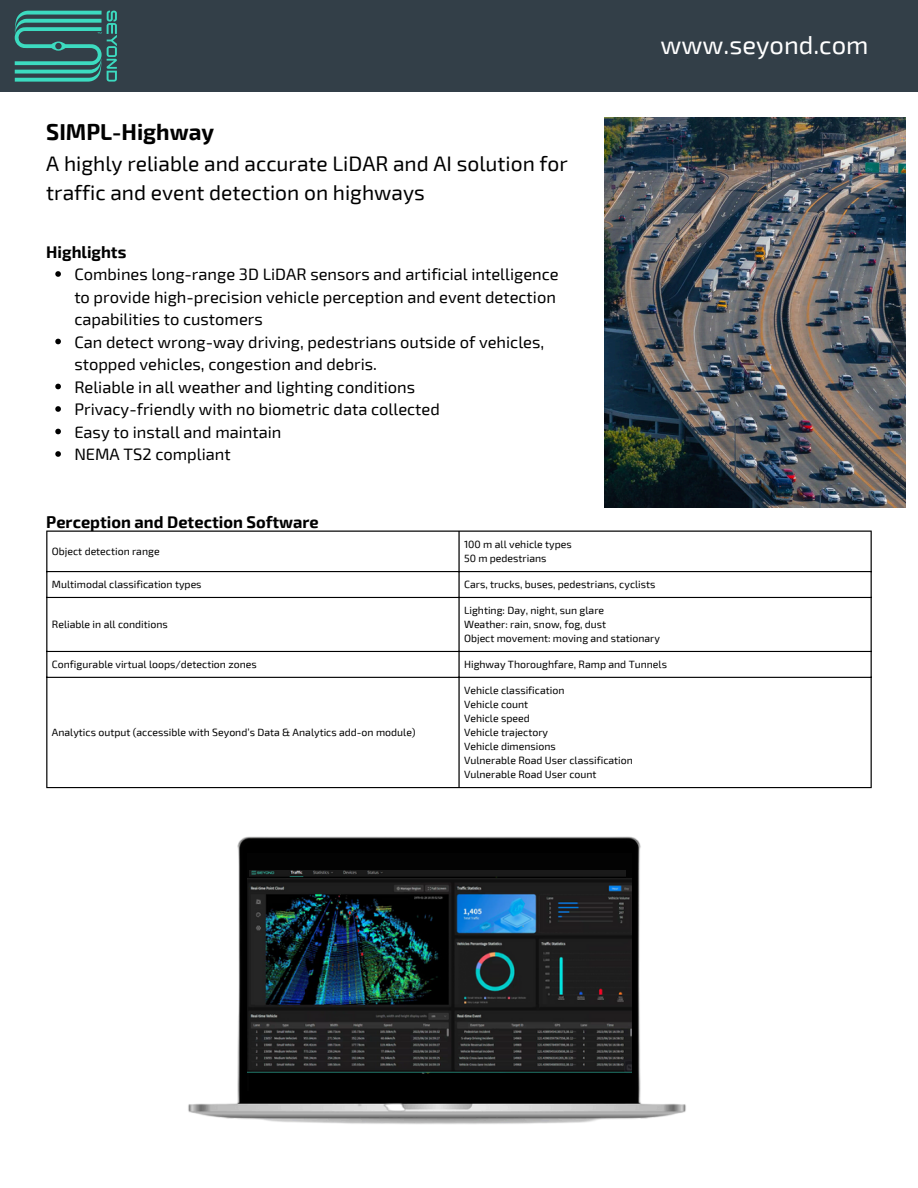
<style>
.page{position:relative;width:918px;height:1188px;background:#fff}
.page>*{position:absolute;margin:0;border:0;box-sizing:border-box;transform-origin:0 0}
.t1{font:25.5px "Exo 2";color:#fff}
.t2{font:700 22.5px "Exo 2";color:#000}
.t3{font:21px/29.2px "Exo 2";color:#000}
.t4{font:16.5px/22.5px "Exo 2";color:#000}
.t5{font:700 16.5px "Exo 2";color:#000}
.t6{font:10.5px "Exo 2";color:#000}
</style>
<div class="page">
<div style="left:0;top:0;width:918px;height:92px;background:#333f48"></div>
<svg style="left:15px;top:11px;width:102px;height:71px"></svg>
<img style="left:604px;top:118px;width:302px;height:389px">
<hr style="left:46px;top:532px;width:1px;height:255px;background:#000">
<hr style="left:458px;top:532px;width:2px;height:255px;background:#000">
<hr style="left:871px;top:532px;width:1px;height:255px;background:#000">
<hr style="left:46px;top:531px;width:826px;height:1px;background:#000">
<hr style="left:46px;top:571px;width:826px;height:1px;background:#000">
<hr style="left:46px;top:597px;width:826px;height:1px;background:#000">
<hr style="left:46px;top:651px;width:826px;height:1px;background:#000">
<hr style="left:46px;top:677px;width:826px;height:1px;background:#000">
<hr style="left:46px;top:787px;width:826px;height:1px;background:#000">
<svg style="left:55px;top:271px;width:6px;height:6px"></svg>
<svg style="left:55px;top:339px;width:6px;height:5px"></svg>
<svg style="left:55px;top:384px;width:6px;height:5px"></svg>
<svg style="left:55px;top:406px;width:6px;height:6px"></svg>
<svg style="left:55px;top:429px;width:6px;height:5px"></svg>
<svg style="left:55px;top:451px;width:6px;height:6px"></svg>
<img style="left:131px;top:706px;width:611px;height:418px">
<div style="left:248px;top:853px;width:384px;height:238px;background:#030303"></div>
<img style="left:249px;top:870px;width:376px;height:8px">
<img style="left:248px;top:878px;width:384px;height:196px">
<p class="t2" style="left:46px;top:118px;width:169px">SIMPL-Highway</p>
<p class="t3" style="left:46px;top:148px;width:523px">A highly reliable and accurate LiDAR and AI solution for traffic and event detection on highways</p>
<p class="t5" style="left:46px;top:241px;width:82px">Highlights</p>
<p class="t4" style="left:74px;top:262px;width:486px">Combines long-range 3D LiDAR sensors and artificial intelligence to provide high-precision vehicle perception and event detection capabilities to customers</p>
<p class="t4" style="left:74px;top:330px;width:471px">Can detect wrong-way driving, pedestrians outside of vehicles, stopped vehicles, congestion and debris.</p>
<p class="t4" style="left:74px;top:375px;width:342px">Reliable in all weather and lighting conditions</p>
<p class="t4" style="left:74px;top:397px;width:367px">Privacy-friendly with no biometric data collected</p>
<p class="t4" style="left:74px;top:420px;width:209px">Easy to install and maintain</p>
<p class="t4" style="left:74px;top:442px;width:158px">NEMA TS2 compliant</p>
<p class="t5" style="left:46px;top:511px;width:274px">Perception and Detection Software</p>
<p class="t6" style="left:52px;top:544px;width:109px">Object detection range</p>
<h1 class="t6" style="left:464px;top:537px;width:109px">100 m all vehicle types</h1>
<h2 class="t6" style="left:464px;top:551px;width:84px">50 m pedestrians</h2>
<p class="t1" style="left:661px;top:28px;width:209px">www.seyond.com</p>
<p class="t6" style="left:52px;top:578px;width:151px">Multimodal classification types</p>
<h3 class="t6" style="left:464px;top:578px;width:193px">Cars, trucks, buses, pedestrians, cyclists</h3>
<p class="t6" style="left:52px;top:617px;width:117px">Reliable in all conditions</p>
<p class="t6" style="left:464px;top:603px;width:142px">Lighting: Day, night, sun glare</p>
<p class="t6" style="left:464px;top:617px;width:144px">Weather: rain, snow, fog, dust</p>
<p class="t6" style="left:464px;top:631px;width:198px">Object movement: moving and stationary</p>
<p class="t6" style="left:52px;top:657px;width:206px">Configurable virtual loops/detection zones</p>
<p class="t6" style="left:464px;top:657px;width:204px">Highway Thoroughfare, Ramp and Tunnels</p>
<h3 class="t6" style="left:52px;top:725px;width:365px">Analytics output (accessible with Seyond’s Data &amp; Analytics add-on module)</h3>
<p class="t6" style="left:464px;top:683px;width:102px">Vehicle classification</p>
<p class="t6" style="left:464px;top:697px;width:66px">Vehicle count</p>
<p class="t6" style="left:464px;top:711px;width:67px">Vehicle speed</p>
<p class="t6" style="left:464px;top:725px;width:86px">Vehicle trajectory</p>
<p class="t6" style="left:464px;top:739px;width:93px">Vehicle dimensions</p>
<p class="t6" style="left:464px;top:753px;width:170px">Vulnerable Road User classification</p>
<p class="t6" style="left:464px;top:767px;width:134px">Vulnerable Road User count</p>
</div>
